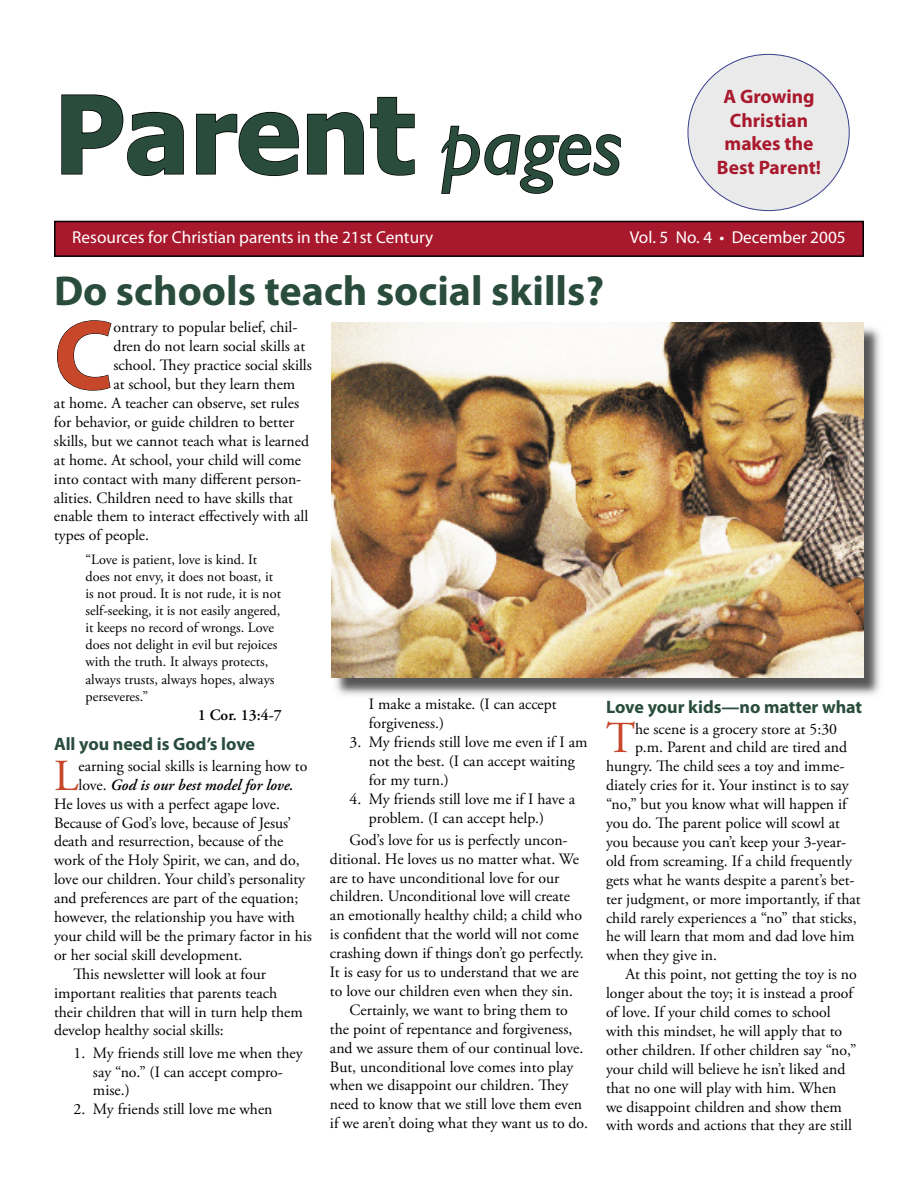
<style>
.page{position:relative;width:918px;height:1188px;background:#fff}
.page>*{position:absolute;margin:0;border:0;box-sizing:border-box;transform-origin:0 0}
.t1{font:700 108px "Tahoma";color:#294c3d}
.t2{font:700 99.9px "Myriad Pro";color:#c6472a}
.t3{font:44.25px "Adobe Garamond Pro";color:#c6472a}
.t4{font:700 42px "Myriad Pro";color:#294c3d}
.t5{font:700 19.5px/23.4px "Myriad Pro";color:#a9192d;text-align:center}
.t6{font:700 18px "Myriad Pro";color:#294c3d}
.t7{font:17.25px "Myriad Pro";color:#fff}
.t8{font:15.75px/18.9px "Adobe Garamond Pro";color:#000}
.t9{font:italic 600 15.75px "Adobe Garamond Pro";color:#000}
.t10{font:600 15.75px "Adobe Garamond Pro";color:#000}
.t11{font:14.25px/17.1px "Adobe Garamond Pro";color:#000}
.s1{font-family:"Gill Sans";font-weight:400;font-style:italic;font-size:84px}
.s2{font-weight:400;font-style:normal}
</style>
<div class="page">
<div style="left:55px;top:221px;width:808px;height:35px;background:#a9192d"></div>
<div style="left:54px;top:221px;width:810px;height:36px;border:2px solid #000"></div>
<svg style="left:61px;top:94px;width:123px;height:82px"></svg>
<svg style="left:196px;top:111px;width:103px;height:65px"></svg>
<svg style="left:307px;top:96px;width:108px;height:80px"></svg>
<svg style="left:441px;top:125px;width:180px;height:69px"></svg>
<div style="left:688px;top:54px;width:161px;height:157px;background:#eaeaea;border-radius:50%"></div>
<svg style="left:57px;top:320px;width:55px;height:71px"></svg>
<img style="left:332px;top:327px;width:549px;height:369px">
<img style="left:332px;top:323px;width:532px;height:354px">
<h1 class="t1" style="left:54px;top:66px;width:570px">Parent <span class="s1">pages</span></h1>
<p class="t5" style="left:717px;top:85px;width:106px">A Growing<br>Christian makes the<br>Best Parent!</p>
<p class="t7" style="left:72px;top:227px;width:363px">Resources for Christian parents in the 21st Century</p>
<p class="t7" style="left:630px;top:227px;width:217px">Vol. 5 No. 4 • December 2005</p>
<h3 class="t4" style="left:54px;top:267px;width:552px">Do schools teach social skills?</h3>
<h2 class="t2" style="left:54px;top:300px;width:61px">C</h2>
<p class="t8" style="left:113px;top:319px;width:186px">ontrary to popular belief, chil-</p>
<p class="t8" style="left:113px;top:337px;width:193px">dren do not learn social skills at</p>
<p class="t8" style="left:113px;top:356px;width:200px">school. They practice social skills</p>
<p class="t8" style="left:113px;top:375px;width:183px">at school, but they learn them</p>
<p class="t8" style="left:54px;top:394px;width:247px">at home. A teacher can observe, set rules</p>
<p class="t8" style="left:54px;top:413px;width:242px">for behavior, or guide children to better</p>
<p class="t8" style="left:54px;top:432px;width:257px">skills, but we cannot teach what is learned</p>
<p class="t8" style="left:54px;top:451px;width:249px">at home. At school, your child will come</p>
<p class="t8" style="left:54px;top:470px;width:249px">into contact with many different person-</p>
<p class="t8" style="left:54px;top:489px;width:241px">alities. Children need to have skills that</p>
<p class="t8" style="left:54px;top:508px;width:256px">enable them to interact effectively with all</p>
<p class="t8" style="left:54px;top:526px;width:97px">types of people.</p>
<p class="t11" style="left:86px;top:551px;width:197px">“Love is patient, love is kind. It does not envy, it does not boast, it is not proud. It is not rude, it is not self-seeking, it is not easily angered, it keeps no record of wrongs. Love does not delight in evil but rejoices with the truth. It always protects, always trusts, always hopes, always perseveres.”</p>
<p class="t10" style="left:198px;top:706px;width:86px">1 Cor. 13:4-7</p>
<p class="t6" style="left:54px;top:734px;width:203px">All you need is God’s love</p>
<h3 class="t3" style="left:54px;top:749px;width:26px">L</h3>
<p class="t8" style="left:78px;top:757px;width:230px">earning social skills is learning how to</p>
<p class="t8" style="left:369px;top:695px;width:189px">I make a mistake. (I can accept forgiveness.)</p>
<p class="t8" style="left:369px;top:733px;width:220px;text-indent:-19px">3. My friends still love me even if I am not the best. (I can accept waiting for my turn.)</p>
<p class="t8" style="left:369px;top:790px;width:208px;text-indent:-19px">4. My friends still love me if I have a problem. (I can accept help.)</p>
<p class="t8" style="left:350px;top:831px;width:220px">God’s love for us is perfectly uncon-</p>
<p class="t8" style="left:330px;top:850px;width:251px">ditional. He loves us no matter what. We</p>
<p class="t8" style="left:330px;top:869px;width:231px">are to have unconditional love for our</p>
<p class="t8" style="left:330px;top:888px;width:241px">children. Unconditional love will create</p>
<p class="t8" style="left:330px;top:906px;width:254px">an emotionally healthy child; a child who</p>
<p class="t8" style="left:330px;top:925px;width:250px">is confident that the world will not come</p>
<p class="t8" style="left:330px;top:944px;width:255px">crashing down if things don’t go perfectly.</p>
<p class="t8" style="left:330px;top:963px;width:250px">It is easy for us to understand that we are</p>
<p class="t8" style="left:330px;top:982px;width:245px">to love our children even when they sin.</p>
<p class="t8" style="left:350px;top:1001px;width:220px">Certainly, we want to bring them to</p>
<p class="t8" style="left:330px;top:1020px;width:244px">the point of repentance and forgiveness,</p>
<p class="t8" style="left:330px;top:1039px;width:255px">and we assure them of our continual love.</p>
<p class="t8" style="left:330px;top:1058px;width:245px">But, unconditional love comes into play</p>
<p class="t8" style="left:330px;top:1077px;width:240px">when we disappoint our children. They</p>
<p class="t8" style="left:330px;top:1095px;width:254px">need to know that we still love them even</p>
<p class="t8" style="left:330px;top:1114px;width:259px">if we aren’t doing what they want us to do.</p>
<p class="t6" style="left:606px;top:696px;width:258px">Love your kids—no matter what</p>
<h3 class="t3" style="left:606px;top:712px;width:31px">T</h3>
<p class="t8" style="left:635px;top:720px;width:203px">he scene is a grocery store at 5:30</p>
<p class="t8" style="left:635px;top:739px;width:213px">p.m. Parent and child are tired and</p>
<p class="t8" style="left:606px;top:757px;width:240px">hungry. The child sees a toy and imme-</p>
<p class="t8" style="left:606px;top:776px;width:244px">diately cries for it. Your instinct is to say</p>
<p class="t8" style="left:606px;top:795px;width:242px">“no,” but you know what will happen if</p>
<p class="t8" style="left:606px;top:814px;width:235px">you do. The parent police will scowl at</p>
<p class="t8" style="left:606px;top:833px;width:242px">you because you can’t keep your 3-year-</p>
<p class="t8" style="left:606px;top:852px;width:248px">old from screaming. If a child frequently</p>
<p class="t8" style="left:606px;top:871px;width:250px">gets what he wants despite a parent’s bet-</p>
<p class="t8" style="left:606px;top:890px;width:256px">ter judgment, or more importantly, if that</p>
<p class="t8" style="left:606px;top:909px;width:252px">child rarely experiences a “no” that sticks,</p>
<p class="t8" style="left:606px;top:928px;width:250px">he will learn that mom and dad love him</p>
<p class="t8" style="left:606px;top:946px;width:113px">when they give in.</p>
<p class="t8" style="left:625px;top:965px;width:233px">At this point, not getting the toy is no</p>
<p class="t8" style="left:606px;top:984px;width:249px">longer about the toy; it is instead a proof</p>
<p class="t8" style="left:606px;top:1003px;width:226px">of love. If your child comes to school</p>
<p class="t8" style="left:606px;top:1022px;width:238px">with this mindset, he will apply that to</p>
<p class="t8" style="left:606px;top:1041px;width:252px">other children. If other children say “no,”</p>
<p class="t8" style="left:606px;top:1060px;width:241px">your child will believe he isn’t liked and</p>
<p class="t8" style="left:606px;top:1079px;width:232px">that no one will play with him. When</p>
<p class="t8" style="left:606px;top:1098px;width:237px">we disappoint children and show them</p>
<p class="t8" style="left:606px;top:1117px;width:247px">with words and actions that they are still</p>
<p class="t9" style="left:78px;top:776px;width:217px"><span class="s2">love.</span> God is our best model for love.</p>
<p class="t8" style="left:54px;top:795px;width:228px">He loves us with a perfect agape love.</p>
<p class="t8" style="left:54px;top:814px;width:239px">Because of God’s love, because of Jesus’</p>
<p class="t8" style="left:54px;top:833px;width:231px">death and resurrection, because of the</p>
<p class="t8" style="left:54px;top:852px;width:247px">work of the Holy Spirit, we can, and do,</p>
<p class="t8" style="left:54px;top:870px;width:253px">love our children. Your child’s personality</p>
<p class="t8" style="left:54px;top:889px;width:246px">and preferences are part of the equation;</p>
<p class="t8" style="left:54px;top:908px;width:243px">however, the relationship you have with</p>
<p class="t8" style="left:54px;top:927px;width:259px">your child will be the primary factor in his</p>
<p class="t8" style="left:54px;top:946px;width:190px">or her social skill development.</p>
<p class="t8" style="left:73px;top:965px;width:194px">This newsletter will look at four</p>
<p class="t8" style="left:54px;top:984px;width:225px">important realities that parents teach</p>
<p class="t8" style="left:54px;top:1003px;width:250px">their children that will in turn help them</p>
<p class="t8" style="left:54px;top:1022px;width:171px">develop healthy social skills:</p>
<p class="t8" style="left:93px;top:1044px;width:211px;text-indent:-19px">1. My friends still love me when they say “no.” (I can accept compro&shy;mise.)</p>
<p class="t8" style="left:73px;top:1100px;width:201px">2. My friends still love me when</p>
</div>
